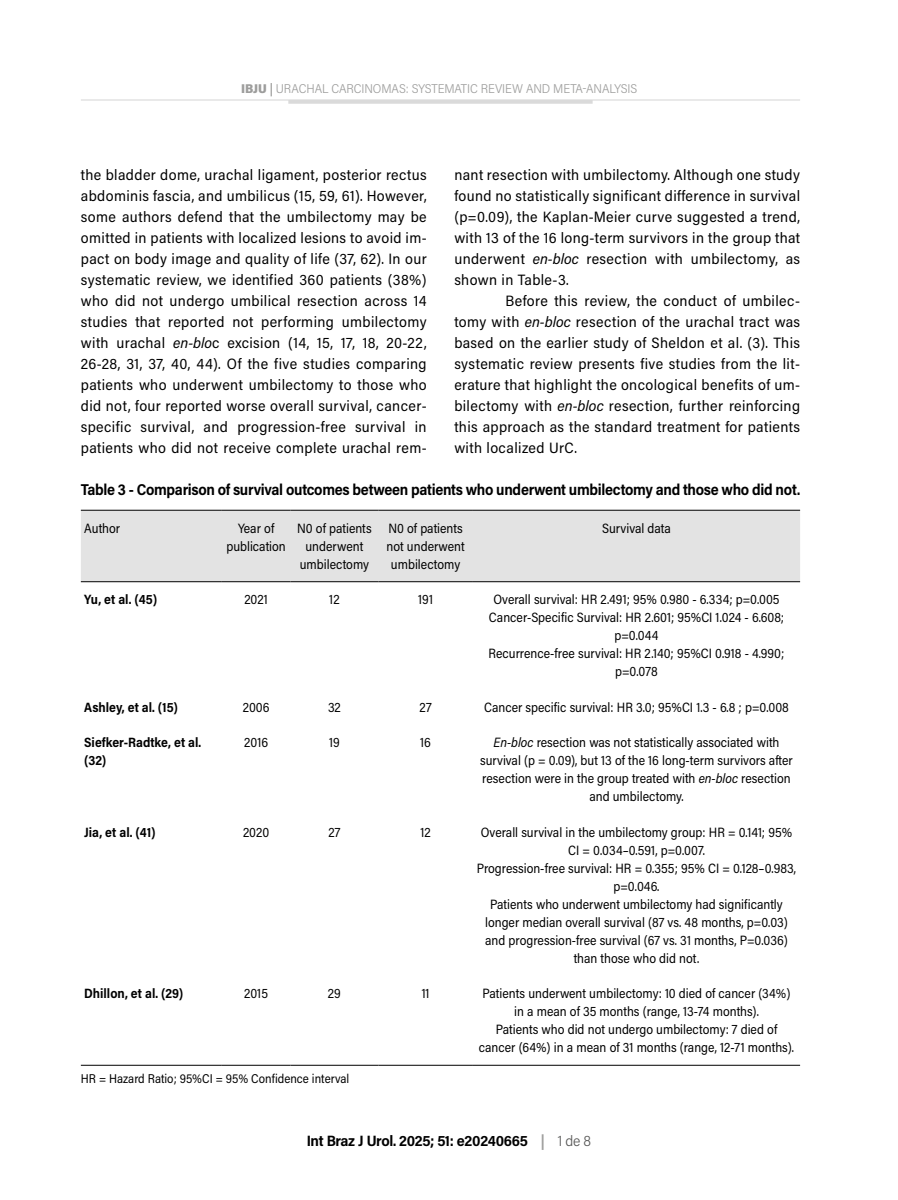
<style>
.page{position:relative;width:898px;height:1200px;background:#fff}
.page>*{position:absolute;margin:0;border:0;box-sizing:border-box;transform-origin:0 0}
.t1{font:700 15.75px "Acumin Pro Semi Cond";letter-spacing:-.02em;color:#000;scale:.95 1}
.t2{font:15px/21px "Acumin Pro Semi Cond";letter-spacing:.025em;color:#000;text-align:justify}
.t3{font:700 15px "Acumin Pro Semi Cond";letter-spacing:-.02em;color:#000}
.t4{font:13.5px/18px "Acumin Pro Semi Cond";color:#000;text-align:center;scale:.95 1}
.t5{font:700 13.5px/18px "Acumin Pro Semi Cond";color:#000;scale:.95 1}
.t6{font:300 12.75px "Acumin Pro Semi Cond";letter-spacing:-.005em;color:#9d9d9c}
.t7{font:12.75px "Acumin Pro Semi Cond";color:#000;scale:.95 1}
.s1{font-weight:900}
.s2{font-weight:600}
.s3{font-style:italic}
.s4{color:#9d9d9c}
.s5{font-weight:300;color:#575756}
</style>
<div class="page">
<hr style="left:81px;top:99px;width:718px;height:2px;background:#e3e3e3">
<hr style="left:288px;top:100px;width:304px;height:4px;background:#dadada">
<div style="left:81px;top:510px;width:718px;height:71px;background:#e3e3e3"></div>
<hr style="left:81px;top:509px;width:141px;height:1px;background:#000">
<hr style="left:222px;top:509px;width:68px;height:1px;background:#000">
<hr style="left:290px;top:509px;width:88px;height:1px;background:#000">
<hr style="left:378px;top:509px;width:94px;height:1px;background:#000">
<hr style="left:472px;top:509px;width:327px;height:1px;background:#000">
<hr style="left:81px;top:581px;width:141px;height:1px;background:#000">
<hr style="left:222px;top:581px;width:68px;height:1px;background:#000">
<hr style="left:290px;top:581px;width:88px;height:1px;background:#000">
<hr style="left:378px;top:581px;width:94px;height:1px;background:#000">
<hr style="left:472px;top:581px;width:327px;height:1px;background:#000">
<hr style="left:81px;top:1064px;width:141px;height:1px;background:#000">
<hr style="left:222px;top:1064px;width:68px;height:1px;background:#000">
<hr style="left:290px;top:1064px;width:88px;height:1px;background:#000">
<hr style="left:378px;top:1064px;width:94px;height:1px;background:#000">
<hr style="left:472px;top:1064px;width:327px;height:1px;background:#000">
<p class="t6" style="left:241px;top:79px;width:397px"><span class="s1">IBJU</span> <span class="s2">|</span> URACHAL CARCINOMAS: SYSTEMATIC REVIEW AND META-ANALYSIS</p>
<p class="t2" style="left:81px;top:164px;width:347px">the bladder dome, urachal ligament, posterior rectus abdominis fascia, and umbilicus (15, 59, 61). However, some authors defend that the umbilectomy may be omitted in patients with localized lesions to avoid im&shy;pact on body image and quality of life (37, 62). In our systematic review, we identified 360 patients (38%) who did not undergo umbilical resection across 14 studies that reported not performing umbilectomy with urachal <span class="s3">en-blo</span>c excision (14, 15, 17, 18, 20-22, 26-28, 31, 37, 40, 44). Of the five studies comparing patients who underwent umbilectomy to those who did not, four reported worse overall survival, cancer&shy;specific survival, and progression-free survival in patients who did not receive complete urachal rem-</p>
<p class="t2" style="left:454px;top:164px;width:347px">nant resection with umbilectomy. Although one study found no statistically significant difference in survival (p=0.09), the Kaplan-Meier curve suggested a trend, with 13 of the 16 long-term survivors in the group that underwent <span class="s3">en-bloc</span> resection with umbilectomy, as shown in Table-3.</p>
<p class="t2" style="left:454px;top:290px;width:347px;text-indent:51px">Before this review, the conduct of umbilec&shy;tomy with <span class="s3">en-bloc</span> resection of the urachal tract was based on the earlier study of Sheldon et al. (3). This systematic review presents five studies from the lit&shy;erature that highlight the oncological benefits of um&shy;bilectomy with <span class="s3">en-bloc</span> resection, further reinforcing this approach as the standard treatment for patients with localized UrC.</p>
<p class="t1" style="left:81px;top:478px;width:758px">Table 3 - Comparison of survival outcomes between patients who underwent umbilectomy and those who did not.</p>
<p class="t4" style="left:84px;top:518px;width:39px">Author</p>
<p class="t4" style="left:226px;top:518px;width:64px">Year of publication</p>
<p class="t4" style="left:297px;top:518px;width:80px">N0 of patients underwent umbilectomy</p>
<p class="t4" style="left:386px;top:518px;width:84px">N0 of patients not underwent umbilectomy</p>
<p class="t4" style="left:602px;top:518px;width:74px">Survival data</p>
<p class="t5" style="left:84px;top:590px;width:78px">Yu, et al. (45)</p>
<p class="t4" style="left:244px;top:590px;width:26px">2021</p>
<p class="t4" style="left:329px;top:590px;width:12px">12</p>
<p class="t4" style="left:418px;top:590px;width:17px">191</p>
<p class="t4" style="left:488px;top:590px;width:313px">Overall survival: HR 2.491; 95% 0.980 - 6.334; p=0.005<br>Cancer-Specific Survival: HR 2.601; 95%CI 1.024 - 6.608; p=0.044<br>Recurrence-free survival: HR 2.140; 95%CI 0.918 - 4.990; p=0.078</p>
<p class="t5" style="left:84px;top:697px;width:100px">Ashley, et al. (15)</p>
<p class="t4" style="left:243px;top:697px;width:30px">2006</p>
<p class="t4" style="left:328px;top:697px;width:15px">32</p>
<p class="t4" style="left:419px;top:697px;width:14px">27</p>
<p class="t4" style="left:484px;top:697px;width:322px">Cancer specific survival: HR 3.0; 95%CI 1.3 - 6.8 ; p=0.008</p>
<p class="t5" style="left:84px;top:732px;width:125px">Siefker-Radtke, et al. (32)</p>
<p class="t4" style="left:244px;top:733px;width:27px">2016</p>
<p class="t4" style="left:329px;top:733px;width:13px">19</p>
<p class="t4" style="left:420px;top:733px;width:13px">16</p>
<p class="t4" style="left:480px;top:733px;width:330px"><span class="s3">En-bloc</span> resection was not statistically associated with survival (p = 0.09), but 13 of the 16 long-term survivors after resection were in the group treated with <span class="s3">en-bloc</span> resection and umbilectomy.</p>
<p class="t5" style="left:84px;top:822px;width:77px">Jia, et al. (41)</p>
<p class="t4" style="left:243px;top:822px;width:29px">2020</p>
<p class="t4" style="left:328px;top:822px;width:14px">27</p>
<p class="t4" style="left:420px;top:822px;width:12px">12</p>
<p class="t4" style="left:476px;top:822px;width:337px">Overall survival in the umbilectomy group: HR = 0.141; 95% CI = 0.034–0.591, p=0.007.<br>Progression-free survival: HR = 0.355; 95% CI = 0.128–0.983, p=0.046.<br>Patients who underwent umbilectomy had significantly longer median overall survival (87 vs. 48 months, p=0.03) and progression-free survival (67 vs. 31 months, P=0.036) than those who did not.</p>
<p class="t5" style="left:84px;top:983px;width:106px">Dhillon, et al. (29)</p>
<p class="t4" style="left:244px;top:983px;width:27px">2015</p>
<p class="t4" style="left:328px;top:983px;width:15px">29</p>
<p class="t4" style="left:421px;top:983px;width:10px">11</p>
<p class="t4" style="left:478px;top:983px;width:333px">Patients underwent umbilectomy: 10 died of cancer (34%) in a mean of 35 months (range, 13-74 months).<br>Patients who did not undergo umbilectomy: 7 died of cancer (64%) in a mean of 31 months (range, 12-71 months).</p>
<p class="t7" style="left:81px;top:1069px;width:284px">HR = Hazard Ratio; 95%CI = 95% Confidence interval</p>
<p class="t3" style="left:306px;top:1129px;width:286px">Int Braz J Urol. 2025; 51: e20240665 <span class="s4">|</span> <span class="s5">1 de 8</span></p>
</div>
